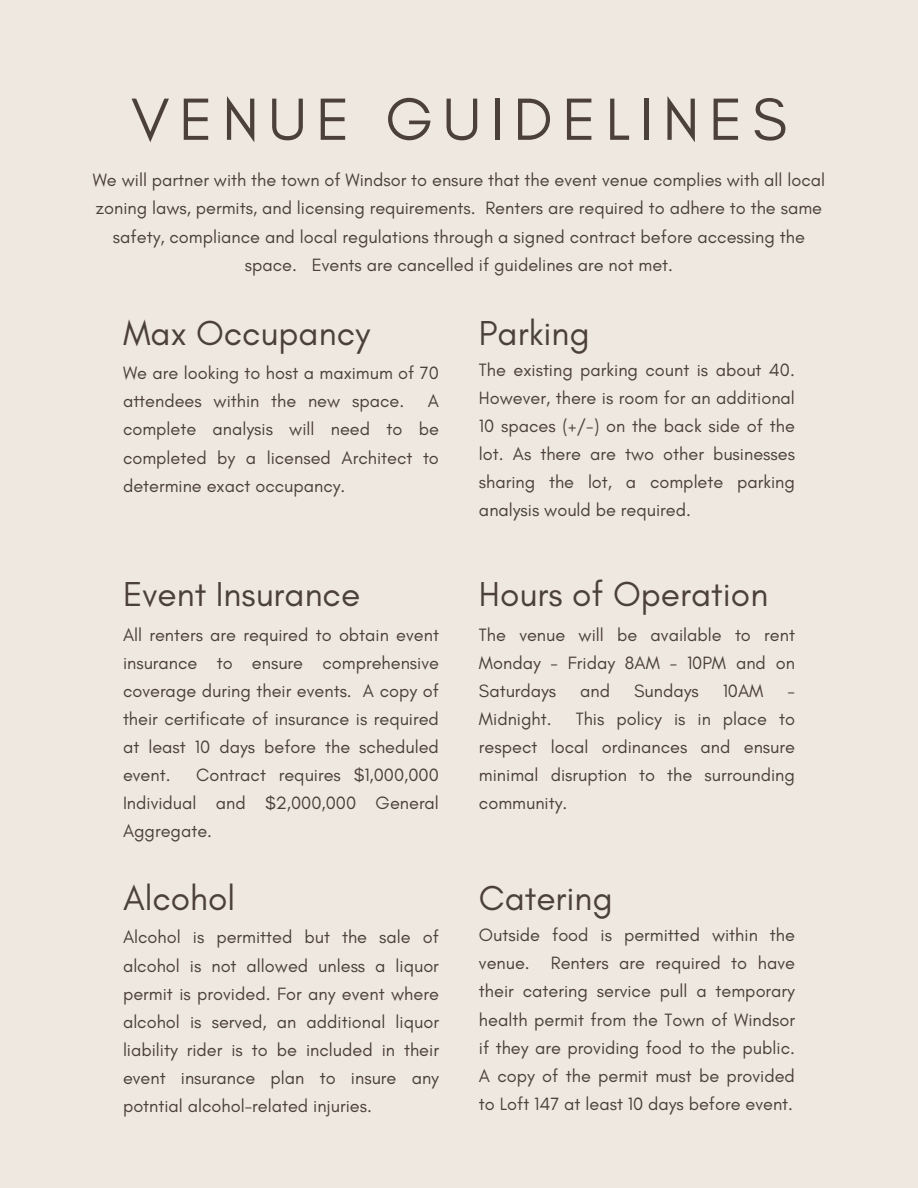
<style>
.page{position:relative;width:918px;height:1188px;background:#efe8e1}
.page>*{position:absolute;margin:0;border:0;box-sizing:border-box;transform-origin:0 0}
.t1{font:60.6px "Glacial Indifference";letter-spacing:.16em;color:#4c413a}
.t2{font:35.25px "Glacial Indifference";color:#4c413a}
.t3{font:18.15px/28.2px "Glacial Indifference";color:#4c413a;text-align:justify}
</style>
<div class="page">
<h1 class="t1" style="left:131px;top:82px;width:658px">VENUE GUIDELINES</h1>
<p class="t3" style="left:93px;top:166px;width:734px;text-align:center">We will partner with the town of Windsor to ensure that the event venue complies with all local zoning laws, permits, and licensing requirements. Renters are required to adhere to the same safety, compliance and local regulations through a signed contract before accessing the space. Events are cancelled if guidelines are not met.</p>
<h2 class="t2" style="left:123px;top:311px;width:249px">Max Occupancy</h2>
<p class="t3" style="left:123px;top:359px;width:317px">We are looking to host a maximum of 70 attendees within the new space.</p>
<p class="t3" style="left:123px;top:387px;width:317px;text-indent:305px">A complete analysis will need to be completed by a licensed Architect to determine exact occupancy.</p>
<p class="t2" style="left:123px;top:573px;width:239px">Event Insurance</p>
<h2 class="t3" style="left:123px;top:620px;width:317px">All renters are required to obtain event insurance to ensure comprehensive coverage during their events. A copy of their certificate of insurance is required at least 10 days before the scheduled event.</h2>
<h2 class="t3" style="left:123px;top:761px;width:317px;text-indent:73px">Contract requires $1,000,000<br>Individual and $2,000,000 General Aggregate.</h2>
<h2 class="t2" style="left:479px;top:311px;width:112px">Parking</h2>
<p class="t3" style="left:479px;top:355px;width:317px">The existing parking count is about 40.<br>However, there is room for an additional 10 spaces (+/-) on the back side of the lot. As there are two other businesses sharing the lot, a complete parking analysis would be required.</p>
<p class="t2" style="left:479px;top:573px;width:291px">Hours of Operation</p>
<h2 class="t3" style="left:479px;top:620px;width:317px">The venue will be available to rent Monday - Friday 8AM - 10PM and on Saturdays</h2>
<h2 class="t3" style="left:580px;top:676px;width:31px">and</h2>
<h2 class="t3" style="left:634px;top:676px;width:66px">Sundays</h2>
<h2 class="t3" style="left:723px;top:676px;width:42px">10AM</h2>
<h2 class="t3" style="left:788px;top:676px;width:9px">-</h2>
<h2 class="t3" style="left:479px;top:704px;width:74px">Midnight.</h2>
<h2 class="t3" style="left:479px;top:704px;width:317px;text-indent:97px">This policy is in place to respect local ordinances and ensure minimal disruption to the surrounding community.</h2>
<h2 class="t2" style="left:123px;top:877px;width:114px">Alcohol</h2>
<p class="t2" style="left:479px;top:877px;width:135px">Catering</p>
<p class="t3" style="left:123px;top:923px;width:317px">Alcohol is permitted but the sale of alcohol is not allowed unless a liquor permit is provided. For any event where alcohol is served, an additional liquor liability rider is to be included in their event insurance plan to insure any potntial alcohol-related injuries.</p>
<h2 class="t3" style="left:479px;top:921px;width:317px">Outside food is permitted within the venue. Renters are required to have their catering service pull a temporary health permit from the Town of Windsor if they are providing food to the public.<br>A copy of the permit must be provided to Loft 147 at least 10 days before event.</h2>
</div>
